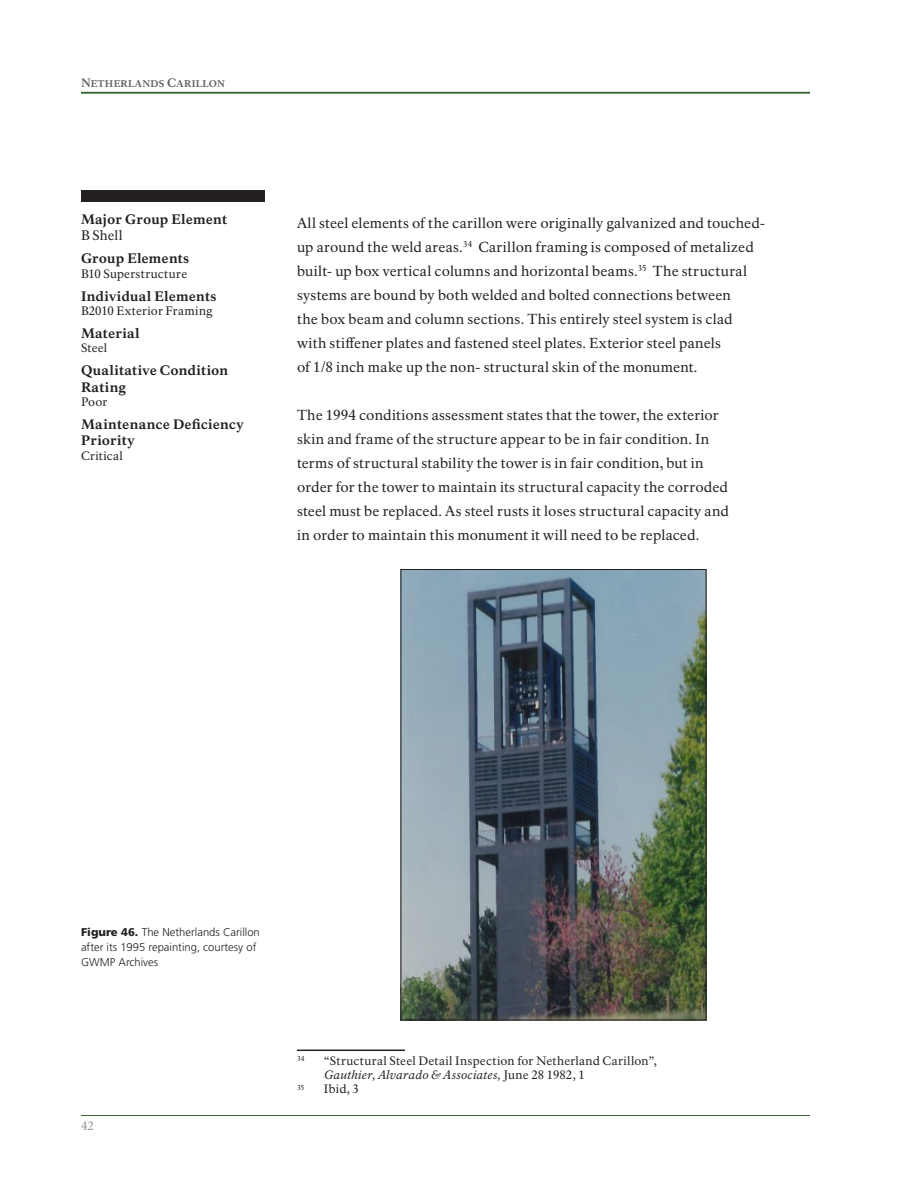
<style>
.page{position:relative;width:918px;height:1188px;background:#fff}
.page>*{position:absolute;margin:0;border:0;box-sizing:border-box;transform-origin:0 0}
.HSR_Body_Text{font:14.25px/24px "NPS Rawlinson OT";letter-spacing:.01em;color:#231f20}
.HSR_Table_Text__Seri{font:800 13.5px/16.2px "NPS Rawlinson OT";letter-spacing:.015em;color:#231f20}
.HSR_Endnote{font:12px/14.4px "NPS Rawlinson OT";letter-spacing:.02em;color:#231f20}
.HSR_Table_Text__Seri-2{font:12px "NPS Rawlinson OT";letter-spacing:.02em;color:#231f20}
.t1{font:12px "NPS Rawlinson OT";color:#939598}
.HSR_Figure_Caption{font:300 11.25px/15px "Frutiger LT Std";color:#231f20}
.t2{font:9.6px "NPS Rawlinson OT Heavy SC800";letter-spacing:.025em;color:#636366}
.HSR_Endnote-2{font:7.05px "NPS Rawlinson OT";color:#231f20}
.s1{font-size:12px}
.s2{font-weight:400}
.s3{font-weight:900}
.s4{font-style:italic}
</style>
<div class="page">
<hr style="left:81px;top:92px;width:729px;height:2px;background:#386635">
<hr style="left:81px;top:1115px;width:729px;height:1px;background:#316735">
<hr style="left:297px;top:1050px;width:108px;height:1px;background:#231f20">
<img style="left:403px;top:571px;width:301px;height:447px">
<div style="left:401px;top:569px;width:305px;height:451px;border:1px solid #231f20"></div>
<div style="left:81px;top:190px;width:184px;height:12px;background:#231f20"></div>
<p class="t2" style="left:81px;top:78px;width:145px"><span class="s1">N</span>ETHERLANDS <span class="s1">C</span>ARILLON</p>
<p class="HSR_Table_Text__Seri" style="left:81px;top:212px;width:148px">Major Group Element<br><span class="s2">B Shell</span></p>
<p class="HSR_Table_Text__Seri" style="left:81px;top:251px;width:110px">Group Elements</p>
<p class="HSR_Table_Text__Seri-2" style="left:81px;top:266px;width:108px">B10 Superstructure</p>
<p class="HSR_Table_Text__Seri" style="left:81px;top:288px;width:137px">Individual Elements</p>
<p class="HSR_Table_Text__Seri-2" style="left:81px;top:304px;width:133px">B2010 Exterior Framing</p>
<p class="HSR_Table_Text__Seri" style="left:81px;top:325px;width:60px">Material</p>
<p class="HSR_Table_Text__Seri-2" style="left:81px;top:341px;width:28px">Steel</p>
<p class="HSR_Table_Text__Seri" style="left:81px;top:363px;width:149px">Qualitative Condition<br>Rating</p>
<p class="HSR_Table_Text__Seri-2" style="left:81px;top:395px;width:28px">Poor</p>
<p class="HSR_Table_Text__Seri" style="left:81px;top:416px;width:164px">Maintenance Deficiency<br>Priority</p>
<p class="HSR_Table_Text__Seri-2" style="left:81px;top:448px;width:44px">Critical</p>
<p class="HSR_Body_Text" style="left:297px;top:211px;width:470px">All steel elements of the carillon were originally galvanized and touched&shy;up around the weld areas.<sup>34</sup> Carillon framing is composed of metalized built- up box vertical columns and horizontal beams.<sup>35</sup> The structural systems are bound by both welded and bolted connections between<br>the box beam and column sections. This entirely steel system is clad with stiffener plates and fastened steel plates. Exterior steel panels<br>of 1/8 inch make up the non- structural skin of the monument.</p>
<p class="HSR_Body_Text" style="left:297px;top:403px;width:434px">The 1994 conditions assessment states that the tower, the exterior skin and frame of the structure appear to be in fair condition. In terms of structural stability the tower is in fair condition, but in order for the tower to maintain its structural capacity the corroded steel must be replaced. As steel rusts it loses structural capacity and in order to maintain this monument it will need to be replaced.</p>
<p class="HSR_Figure_Caption" style="left:81px;top:925px;width:180px"><span class="s3">Figure 46.</span> The Netherlands Carillon after its 1995 repainting, courtesy of<br>GWMP Archives</p>
<p class="t1" style="left:81px;top:1119px;width:14px">42</p>
<p class="HSR_Endnote-2" style="left:297px;top:1054px;width:9px">34</p>
<p class="HSR_Endnote" style="left:324px;top:1053px;width:334px">“Structural Steel Detail Inspection for Netherland Carillon”,<br><span class="s4">Gauthier, Alvarado &amp; Associates,</span> June 28 1982, 1</p>
<p class="HSR_Endnote-2" style="left:297px;top:1083px;width:9px">35</p>
<p class="HSR_Endnote" style="left:324px;top:1082px;width:36px">Ibid, 3</p>
</div>
